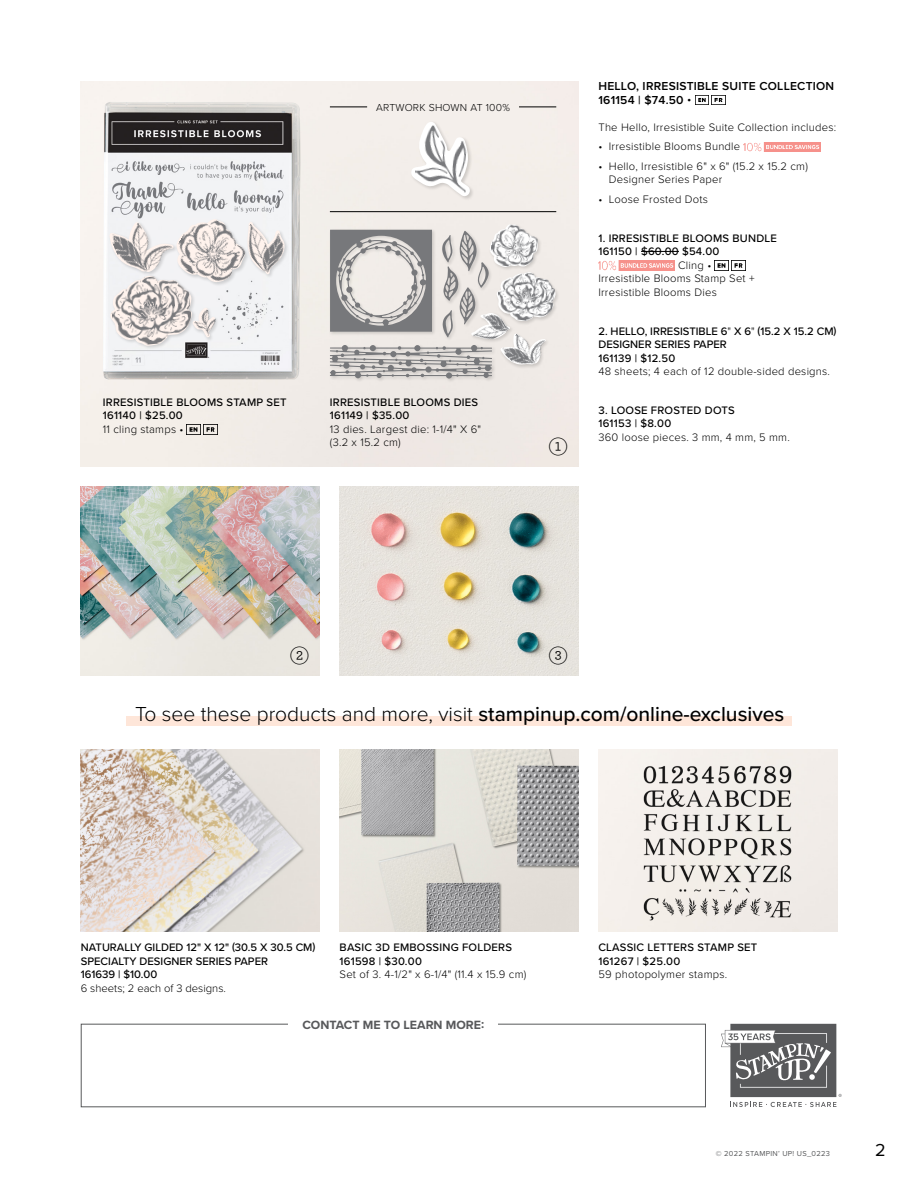
<style>
.page{position:relative;width:918px;height:1188px;background:#fff}
.page>*{position:absolute;margin:0;border:0;box-sizing:border-box;transform-origin:0 0}
.t1{font:300 21px "Proxima Nova";color:#000}
.t2{font:18.3px "Archer";color:#000}
.t3{font:18px "Proxima Nova";color:#000}
.t4{font:700 12.45px "Proxima Nova";color:#58595b}
.t5{font:600 12px/13.5px "Proxima Nova";letter-spacing:.02em;color:#000}
.t6{font:300 11.25px/13.5px "Proxima Nova";letter-spacing:.02em;color:#000}
.t7{font:500 11.25px/13.5px "Proxima Nova";letter-spacing:.02em;color:#000}
.t8{font:500 11.25px/13.5px "Proxima Nova";color:#000}
.t9{font:300 11.25px "Proxima Nova";color:#000}
.t10{font:300 10.5px "Proxima Nova";letter-spacing:.02em;color:#000}
.t11{font:7.5px "Proxima Nova";letter-spacing:.04em;color:#58595b}
.s1{font-weight:400}
.s2{font-weight:300}
.s3{font-weight:500}
</style>
<div class="page">
<div style="left:81px;top:1024px;width:625px;height:83px;border:1px solid #58595b"></div>
<div style="left:289px;top:1019px;width:209px;height:12px;background:#fff"></div>
<img style="left:340px;top:487px;width:238px;height:188px">
<div style="left:81px;top:81px;width:497px;height:386px;background:#f3eee9"></div>
<img style="left:81px;top:487px;width:238px;height:188px">
<img style="left:695px;top:95px;width:14px;height:10px">
<svg style="left:712px;top:95px;width:13px;height:10px"></svg>
<img style="left:744px;top:142px;width:76px;height:10px">
<hr style="left:641px;top:251px;width:38px;height:1px;background:#000">
<img style="left:598px;top:261px;width:77px;height:9px">
<svg style="left:717px;top:261px;width:26px;height:9px"></svg>
<img style="left:81px;top:749px;width:238px;height:182px">
<div style="left:126px;top:716px;width:666px;height:10px;background:#fee6d9"></div>
<svg style="left:187px;top:425px;width:30px;height:9px"></svg>
<img style="left:103px;top:102px;width:197px;height:278px">
<img style="left:340px;top:749px;width:238px;height:182px">
<svg style="left:721px;top:1024px;width:121px;height:83px"></svg>
<hr style="left:330px;top:107px;width:37px;height:1px;background:#000">
<hr style="left:519px;top:107px;width:37px;height:1px;background:#000">
<hr style="left:330px;top:211px;width:226px;height:1px;background:#000">
<div style="left:410px;top:121px;width:65px;height:79px;background:#000;opacity:.15"></div>
<svg style="left:411px;top:122px;width:59px;height:75px"></svg>
<img style="left:413px;top:124px;width:59px;height:68px">
<div style="left:329px;top:343px;width:168px;height:40px;background:#ede8e4"></div>
<div style="left:109px;top:274px;width:88px;height:76px;background:#000;opacity:.15"></div>
<img style="left:109px;top:346px;width:84px;height:2px">
<img style="left:168px;top:209px;width:85px;height:10px">
<img style="left:109px;top:214px;width:68px;height:5px">
<svg style="left:109px;top:219px;width:176px;height:127px"></svg>
<img style="left:235px;top:214px;width:59px;height:60px">
<div style="left:496px;top:271px;width:64px;height:54px;background:#000;opacity:.15"></div>
<img style="left:488px;top:222px;width:52px;height:2px">
<svg style="left:330px;top:224px;width:226px;height:155px;background:#c9c7c5"></svg>
<img style="left:467px;top:307px;width:43px;height:40px">
<img style="left:624px;top:749px;width:188px;height:182px">
<p class="t7" style="left:103px;top:396px;width:185px">IRRESISTIBLE BLOOMS STAMP SET<br>161140 | $25.00</p>
<p class="t6" style="left:103px;top:423px;width:82px">11 cling stamps •</p>
<p class="t10" style="left:376px;top:103px;width:135px">ARTWORK SHOWN AT 100%</p>
<p class="t7" style="left:330px;top:396px;width:150px">IRRESISTIBLE BLOOMS DIES<br>161149 | $35.00</p>
<p class="t6" style="left:330px;top:423px;width:153px">13 dies. Largest die: 1-1/4" X 6" (3.2 x 15.2 cm)</p>
<h2 class="t2" style="left:548px;top:438px;width:22px">1</h2>
<p class="t5" style="left:598px;top:80px;width:237px">HELLO, IRRESISTIBLE SUITE COLLECTION<br>161154 | $74.50 <span class="s1">•</span></p>
<p class="t6" style="left:598px;top:121px;width:239px">The Hello, Irresistible Suite Collection includes:</p>
<p class="t6" style="left:598px;top:141px;width:143px">• Irresistible Blooms Bundle</p>
<p class="t6" style="left:609px;top:160px;width:200px;text-indent:-10px">• Hello, Irresistible 6" x 6" (15.2 x 15.2 cm)<br>Designer Series Paper</p>
<p class="t6" style="left:598px;top:193px;width:111px">• Loose Frosted Dots</p>
<p class="t7" style="left:598px;top:232px;width:180px">1. IRRESISTIBLE BLOOMS BUNDLE<br>161150 | $60.00 $54.00</p>
<p class="t6" style="left:598px;top:259px;width:158px;text-indent:80px">Cling •<br>Irresistible Blooms Stamp Set +<br>Irresistible Blooms Dies</p>
<p class="t8" style="left:598px;top:324px;width:240px">2. HELLO, IRRESISTIBLE 6<span class="s2">"</span> X 6<span class="s2">"</span> (15.2 X 15.2 CM)<br>DESIGNER SERIES PAPER<br>161139 | $12.50</p>
<p class="t6" style="left:598px;top:365px;width:233px">48 sheets; 4 each of 12 double-sided designs.</p>
<p class="t7" style="left:598px;top:404px;width:138px">3. LOOSE FROSTED DOTS<br>161153 | $8.00</p>
<p class="t6" style="left:598px;top:431px;width:193px">360 loose pieces. 3 mm, 4 mm, 5 mm.</p>
<h2 class="t2" style="left:289px;top:646px;width:22px">2</h2>
<h2 class="t2" style="left:548px;top:646px;width:22px">3</h2>
<h1 class="t1" style="left:135px;top:705px;width:651px">To see these products and more, visit <span class="s3">stampinup.com/online-exclusives</span></h1>
<p class="t8" style="left:81px;top:941px;width:236px">NATURALLY GILDED 12" X 12" (30.5 X 30.5 CM)<br>SPECIALTY DESIGNER SERIES PAPER<br>161639 | $10.00</p>
<p class="t9" style="left:81px;top:983px;width:147px">6 sheets; 2 each of 3 designs.</p>
<p class="t7" style="left:340px;top:941px;width:174px">BASIC 3D EMBOSSING FOLDERS<br>161598 | $30.00</p>
<p class="t6" style="left:340px;top:968px;width:188px">Set of 3. 4-1/2" x 6-1/4" (11.4 x 15.9 cm)</p>
<p class="t4" style="left:302px;top:1020px;width:183px">CONTACT ME TO LEARN MORE:</p>
<p class="t7" style="left:598px;top:941px;width:160px">CLASSIC LETTERS STAMP SET<br>161267 | $25.00</p>
<p class="t6" style="left:598px;top:968px;width:130px">59 photopolymer stamps.</p>
<p class="t11" style="left:716px;top:1150px;width:116px">© 2022 STAMPIN’ UP! US_0223</p>
<h3 class="t3" style="left:875px;top:1142px;width:12px">2</h3>
</div>
